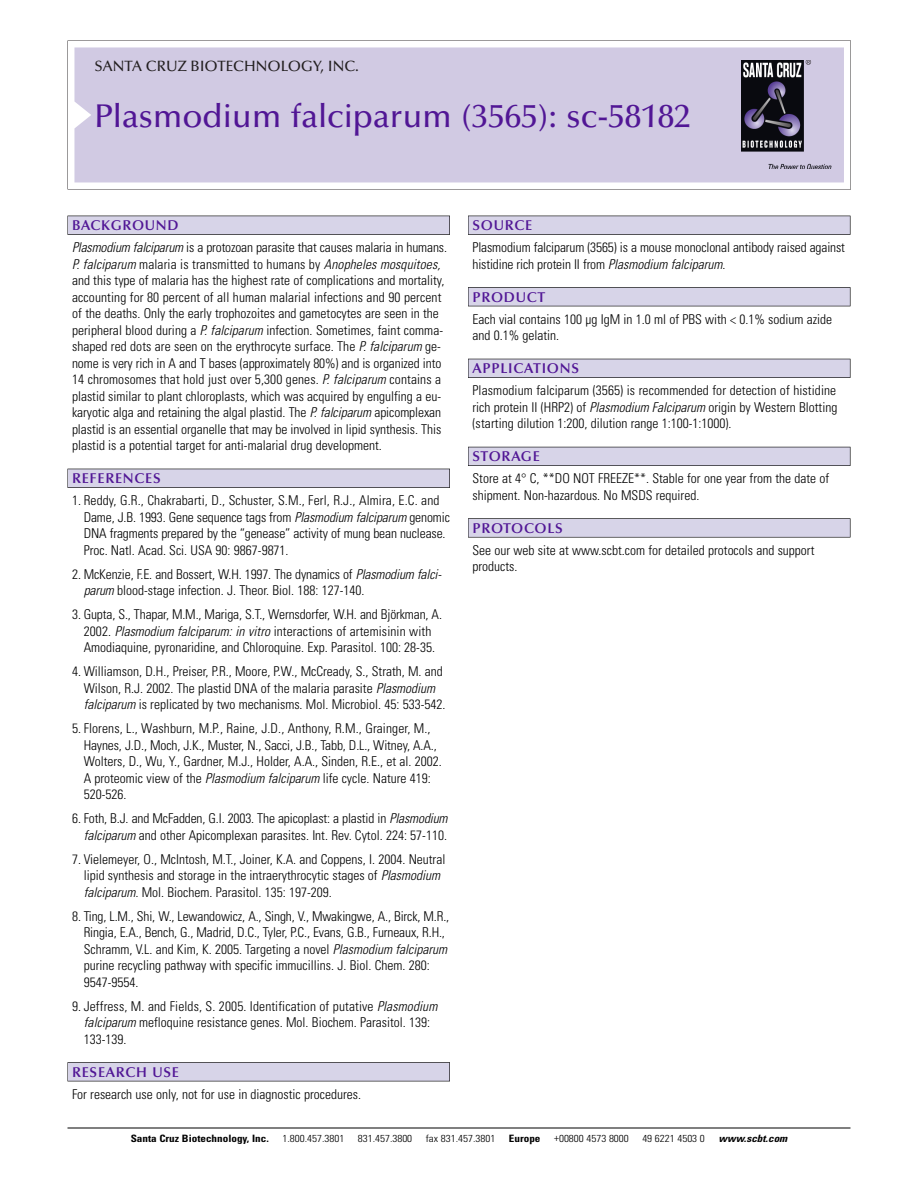
<style>
.page{position:relative;width:918px;height:1188px;background:#fff}
.page>*{position:absolute;margin:0;border:0;box-sizing:border-box;transform-origin:0 0}
.t1{font:500 33px "Optima";color:#511695}
.t2{font:500 15px "Optima";color:#231f20}
.t3{font:600 14.25px "Optima";letter-spacing:.05em;color:#511695}
.t4{font:300 condensed 13.5px/16.5px "Univers";color:#000}
.t5{font:300 condensed 10.2px "Univers";color:#000;scale:1.1 1}
.t6{font:700 condensed 10.2px "Univers";color:#000;scale:1.1 1}
.t7{font:italic 700 condensed 10.2px "Univers";color:#000;scale:1.1 1}
.s1{font-style:italic}
</style>
<div class="page">
<svg style="left:74px;top:41px;width:777px;height:148px"></svg>
<div style="left:74px;top:47px;width:770px;height:135px;background:#d1cae3"></div>
<img style="left:741px;top:60px;width:90px;height:108px">
<div style="left:68px;top:216px;width:382px;height:19px;background:#535256"></div>
<div style="left:68px;top:216px;width:381px;height:18px;background:#d7d4e8"></div>
<div style="left:68px;top:469px;width:382px;height:19px;background:#525156"></div>
<div style="left:68px;top:469px;width:381px;height:18px;background:#d7d4e8"></div>
<div style="left:68px;top:1062px;width:382px;height:19px;background:#545357"></div>
<div style="left:68px;top:1063px;width:381px;height:18px;background:#d7d4e8"></div>
<div style="left:468px;top:216px;width:382px;height:19px;background:#535256"></div>
<div style="left:468px;top:216px;width:382px;height:18px;background:#d7d4e8"></div>
<div style="left:468px;top:287px;width:382px;height:19px;background:#515155"></div>
<div style="left:468px;top:288px;width:382px;height:18px;background:#d7d4e8"></div>
<div style="left:468px;top:359px;width:382px;height:19px;background:#515057"></div>
<div style="left:468px;top:359px;width:382px;height:18px;background:#d7d4e8"></div>
<div style="left:468px;top:447px;width:382px;height:19px;background:#535259"></div>
<div style="left:468px;top:447px;width:382px;height:18px;background:#d7d4e8"></div>
<svg style="left:468px;top:518px;width:382px;height:20px"></svg>
<div style="left:468px;top:519px;width:382px;height:18px;background:#d7d4e8"></div>
<hr style="left:68px;top:1128px;width:782px;height:1px;background:#000">
<p class="t2" style="left:94px;top:60px;width:266px">SANTA CRUZ BIOTECHNOLOGY, INC.</p>
<p class="t1" style="left:94px;top:102px;width:598px">Plasmodium falciparum (3565): sc-58182</p>
<p class="t3" style="left:72px;top:219px;width:108px">BACKGROUND</p>
<p class="t4" style="left:72px;top:240px;width:376px"><span class="s1">Plasmodium falciparum</span>is a protozoan parasite that causes malaria in humans.<br><span class="s1">P. falciparum</span> m a l a r i a i s t ra n s m i tt e d t o h u m a n s by <span class="s1">Anopheles mosquitoes, </span>and this type of malaria has the highest rate of complications and mortality, accounting for 80 percent of all human malarial infections and 90 percent of the deaths. Only the early trophozoites and gametocytes are seen in the peripheral blood during a <span class="s1">P.falciparum</span>infection. Sometimes, faint comma&shy;shaped red dots are seen on the erythrocyte surface. The <span class="s1">P.falciparum</span>ge&shy;nome is very rich in A and T bases (approximately 80%) and is organized into 14 chromosomes that hold just over 5,300 genes. <span class="s1">P. falciparum</span>contains a plastid similar to plant chloroplasts, which was acquired by engulfing a eu&shy;karyotic alga and retaining the algal plastid. The <span class="s1">P.falciparum</span>apicomplexan plastid is an essential organelle that may be involved in lipid synthesis. This plastid is a potential target for anti-malarial drug development.</p>
<p class="t3" style="left:72px;top:472px;width:90px">REFERENCES</p>
<p class="t4" style="left:84px;top:493px;width:368px;text-indent:-12px">1. Reddy, G.R., Chakrabarti, D., Schuster, S.M., Ferl, R.J., Almira, E.C. and Dame, J.B. 1993. Gene sequence tags from <span class="s1">Plasmodium falciparum</span>genomic DNA fragments prepared by the “genease” activity of mung bean nuclease.<br>Proc. Natl. Acad. Sci. USA 90: 9867-9871.</p>
<p class="t4" style="left:84px;top:567px;width:362px;text-indent:-12px">2. McKenzie, F.E. and Bossert, W.H. 1997. The dynamics of <span class="s1">Plasmodium falci&shy;parum</span>blood-stage infection. J. Theor. Biol. 188: 127-140.</p>
<p class="t4" style="left:72px;top:607px;width:372px;text-align:center">3. Gupta, S., Thapar, M.M., Mariga, S.T., Wernsdorfer, W.H. and Björkman, A.<br>2002. <span class="s1">Plasmodium falciparum:in vitro</span> interactions of artemisinin with<br>Amodiaquine, pyronaridine, and Chloroquine. Exp. Parasitol. 100: 28-35.</p>
<p class="t4" style="left:84px;top:664px;width:363px;text-indent:-12px">4. Williamson, D.H., Preiser, P.R., Moore, P.W., McCready, S., Strath, M. and<br>Wilson, R.J. 2002. The plastid DNA of the malaria parasite <span class="s1">Plasmodium falciparum</span>is replicated by two mechanisms. Mol. Microbiol. 45: 533-542.</p>
<p class="t4" style="left:84px;top:721px;width:360px;text-indent:-12px">5. Florens, L., Washburn, M.P., Raine, J.D., Anthony, R.M., Grainger, M., Haynes, J.D., Moch, J.K., Muster, N., Sacci, J.B., Tabb, D.L., Witney, A.A., Wolters, D., Wu, Y., Gardner, M.J., Holder, A.A., Sinden, R.E., et al. 2002.<br>A proteomic view of the <span class="s1">Plasmodium falciparum</span>life cycle. Nature 419:<br>520-526.</p>
<p class="t4" style="left:72px;top:811px;width:380px;text-align:right">6. Foth, B.J. and McFadden, G.I. 2003. The apicoplast: a plastid in <span class="s1">Plasmodium falciparum</span>and other Apicomplexan parasites. Int. Rev. Cytol. 224: 57-110.</p>
<p class="t4" style="left:84px;top:852px;width:363px;text-indent:-12px">7. Vielemeyer, O., McIntosh, M.T., Joiner, K.A. and Coppens, I. 2004. Neutral lipid synthesis and storage in the intraerythrocytic stages of <span class="s1">Plasmodium falciparum.</span>Mol. Biochem. Parasitol. 135: 197-209.</p>
<p class="t4" style="left:84px;top:909px;width:368px;text-indent:-12px">8. Ting, L.M., Shi, W., Lewandowicz, A., Singh, V., Mwakingwe, A., Birck, M.R., Ringia, E.A., Bench, G., Madrid, D.C., Tyler, P.C., Evans, G.B., Furneaux, R.H., Schramm, V.L. and Kim, K. 2005. Targeting a novel <span class="s1">Plasmodium falciparum </span>purine recycling pathway with specific immucillins. J. Biol. Chem. 280:<br>9547-9554.</p>
<p class="t4" style="left:84px;top:999px;width:358px;text-indent:-12px">9. Jeffress, M. and Fields, S. 2005. Identification of putative <span class="s1">Plasmodium falciparum</span>mefloquine resistance genes. Mol. Biochem. Parasitol. 139:<br>133-139.</p>
<p class="t3" style="left:72px;top:1066px;width:109px">RESEARCH USE</p>
<p class="t4" style="left:72px;top:1087px;width:291px">For research use only, not for use in diagnostic procedures.</p>
<p class="t3" style="left:473px;top:219px;width:61px">SOURCE</p>
<p class="t4" style="left:473px;top:240px;width:374px">Plasmodium falciparum (3565) is a mouse monoclonal antibody raised against histidine rich protein II from <span class="s1">Plasmodium falciparum</span>.</p>
<p class="t3" style="left:473px;top:291px;width:74px">PRODUCT</p>
<p class="t4" style="left:473px;top:312px;width:361px">Each vial contains 100 µg IgM in 1.0 ml of PBS with &lt; 0.1% sodium azide and 0.1% gelatin.</p>
<p class="t3" style="left:473px;top:362px;width:108px">APPLICATIONS</p>
<p class="t4" style="left:473px;top:384px;width:366px;text-align:justify">Plasmodium falciparum (3565) is recommended for detection of histidine rich protein II (HRP2) of <span class="s1">Plasmodium Falciparum</span>origin by Western Blotting (starting dilution 1:200, dilution range 1:100-1:1000).</p>
<p class="t3" style="left:473px;top:450px;width:69px">STORAGE</p>
<p class="t4" style="left:473px;top:472px;width:358px">Store at 4° C, **DO NOT FREEZE**. Stable for one year from the date of shipment. Non-hazardous. No MSDS required.</p>
<p class="t3" style="left:473px;top:522px;width:92px">PROTOCOLS</p>
<p class="t4" style="left:473px;top:543px;width:343px">See our web site at www.scbt.com for detailed protocols and support products.</p>
<p class="t6" style="left:131px;top:1135px;width:127px">Santa Cruz Biotechnology, Inc.</p>
<p class="t5" style="left:282px;top:1135px;width:58px">1.800.457.3801</p>
<p class="t5" style="left:358px;top:1135px;width:51px">831.457.3800</p>
<p class="t5" style="left:426px;top:1135px;width:65px">fax 831.457.3801</p>
<p class="t6" style="left:509px;top:1135px;width:30px">Europe</p>
<p class="t5" style="left:554px;top:1135px;width:69px">+00800 4573 8000</p>
<p class="t5" style="left:642px;top:1135px;width:58px">49 6221 4503 0</p>
<p class="t7" style="left:719px;top:1135px;width:66px">www.scbt.com</p>
</div>
